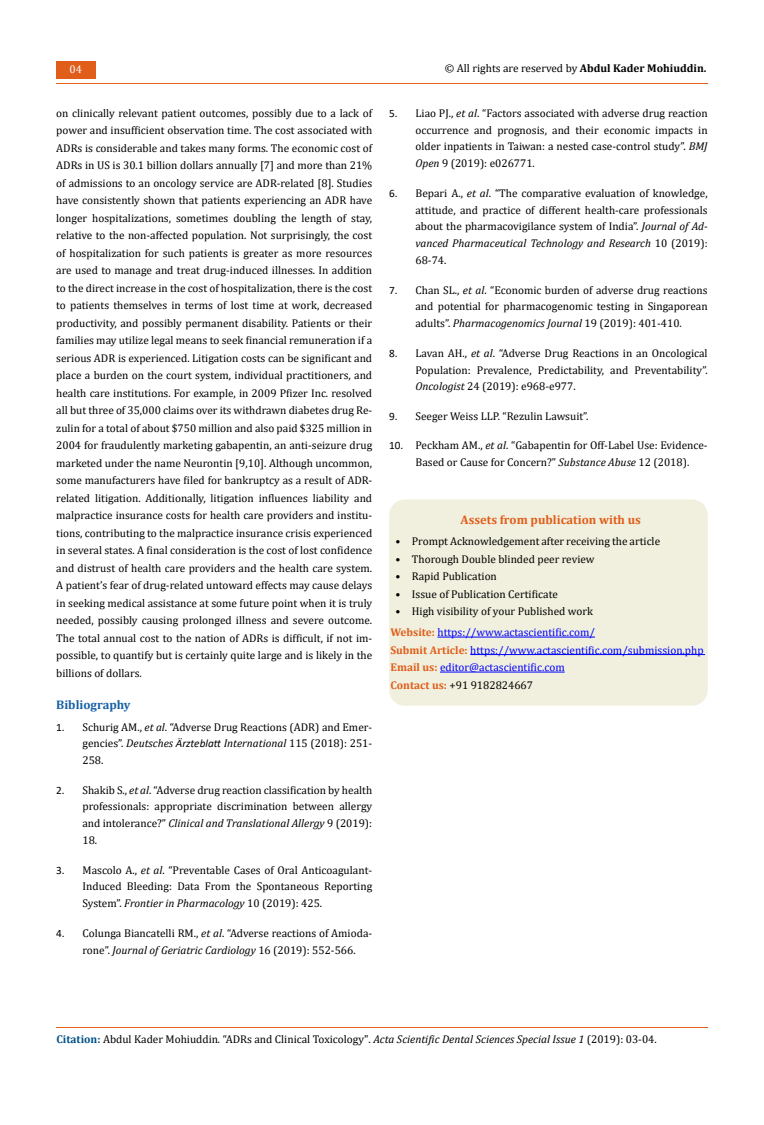
<style>
.page{position:relative;width:764px;height:1125px;background:#fff}
.page>*{position:absolute;margin:0;border:0;box-sizing:border-box;transform-origin:0 0}
.t1{font:700 12.5px "Cambria";color:#e05d1a}
.t2{font:700 12.5px "Cambria";color:#1560a6}
.t3{font:11.25px/17.5px "Cambria";color:#000;text-align:justify}
.t4{font:11.25px/17.5px "Cambria";color:#00f}
.t5{font:11.25px "Cambria";color:#fff}
.s1{font-weight:700}
.s2{font-family:"Calibri"}
.s3{font-style:italic}
.s4{font-weight:700;color:#e05d1a}
.s5{color:#000}
.s6{font-family:"Calibri";font-style:italic}
.s7{font-weight:700;color:#035089}
</style>
<div class="page">
<hr style="left:56px;top:84px;width:651px;height:1px;background:#e05d1a">
<div style="left:56px;top:61px;width:39px;height:18px;background:#e05d1a"></div>
<div style="left:390px;top:500px;width:317px;height:205px;background:#f1f0de;border-radius:15px"></div>
<div style="left:389px;top:500px;width:318px;height:206px;border:1px solid #f1f0de;border-radius:15px"></div>
<hr style="left:437px;top:637px;width:158px;height:1px;background:#00f">
<hr style="left:470px;top:654px;width:235px;height:1px;background:#00f">
<hr style="left:440px;top:672px;width:125px;height:1px;background:#00f">
<hr style="left:57px;top:1027px;width:651px;height:1px;background:#e05d1a">
<p class="t5" style="left:70px;top:62px;width:14px">04</p>
<p class="t3" style="left:445px;top:59px;width:263px">© All rights are reserved by <span class="s1">Abdul Kader Mohiuddin.</span></p>
<p class="t3" style="left:56px;top:104px;width:317px">on clinically relevant patient outcomes, possibly due to a lack of power and insufficient observation time. The cost associated with ADRs is considerable and takes many forms. The economic cost of ADRs in US is 30.1 billion dollars annually [7] and more than 21% of admissions to an oncology service are ADR-related [8]. Studies have consistently shown that patients experiencing an ADR have longer hospitalizations, sometimes doubling the length of stay, relative to the non-affected population. Not surprisingly, the cost of hospitalization for such patients is greater as more resources are used to manage and treat drug-induced illnesses. In addition to the direct increase in the cost of hospitalization, there is the cost to patients themselves in terms of lost time at work, decreased productivity, and possibly permanent disability. Patients or their families may utilize legal means to seek financial remuneration if a serious ADR is experienced. Litigation costs can be significant and place a burden on the court system, individual practitioners, and health care institutions. For example, in 2009 Pfizer Inc. resolved all but three of 35,000 claims over its withdrawn diabetes drug Re&shy;zulin for a total of about $750 million and also paid $325 million in 2004 for fraudulently marketing gabapentin, an anti-seizure drug marketed under the name Neurontin [9,10]. Although uncommon, some manufacturers have filed for bankruptcy as a result of ADR&shy;related litigation. Additionally, litigation influences liability and malpractice insurance costs for health care providers and institu&shy;tions, contributing to the malpractice insurance crisis experienced in several states. A final consideration is the cost of lost confidence and distrust of health care providers and the health care system.<br>A patient’s fear of drug-related untoward effects may cause delays in seeking medical assistance at some future point when it is truly needed, possibly causing prolonged illness and severe outcome.<br>The total annual cost to the nation of ADRs is difficult, if not im&shy;possible, to quantify but is certainly quite large and is likely in the billions of dollars.</p>
<p class="t3" style="left:415px;top:104px;width:294px;line-height:16.9px;text-indent:-26px"><span class="s2">5.</span> Liao PJ., <span class="s3">et al</span>. “Factors associated with adverse drug reaction occurrence and prognosis, and their economic impacts in older inpatients in Taiwan: a nested case-control study”. <span class="s3">BMJ Open</span> 9 (2019): e026771.</p>
<p class="t3" style="left:415px;top:184px;width:294px;line-height:16.9px;text-indent:-26px"><span class="s2">6.</span> Bepari A., <span class="s3">et al</span>. “The comparative evaluation of knowledge, attitude, and practice of different health-care professionals about the pharmacovigilance system of India”. <span class="s3">Journal of Ad&shy;vanced Pharmaceutical Technology and Research</span> 10 (2019):<br>68-74.</p>
<p class="t3" style="left:415px;top:281px;width:294px;line-height:16.9px;text-indent:-26px"><span class="s2">7.</span> Chan SL., <span class="s3">et al</span>. “Economic burden of adverse drug reactions and potential for pharmacogenomic testing in Singaporean adults”. <span class="s3">Pharmacogenomics Journal</span> 19 (2019): 401-410.</p>
<p class="t3" style="left:415px;top:344px;width:294px;line-height:16.9px;text-indent:-26px"><span class="s2">8.</span> Lavan AH., <span class="s3">et al</span>. “Adverse Drug Reactions in an Oncological Population: Prevalence, Predictability, and Preventability”.<br><span class="s3">Oncologist</span> 24 (2019): e968-e977.</p>
<p class="t3" style="left:389px;top:407px;width:201px"><span class="s2">9.</span> Seeger Weiss LLP. “Rezulin Lawsuit”.</p>
<p class="t3" style="left:415px;top:437px;width:294px;line-height:16.9px;text-indent:-26px"><span class="s2">10.</span> Peckham AM., <span class="s3">et al</span>. “Gabapentin for Off-Label Use: Evidence-<br>Based or Cause for Concern?” <span class="s3">Substance Abuse</span> 12 (2018).</p>
<p class="t1" style="left:460px;top:511px;width:182px">Assets from publication with us</p>
<p class="t3" style="left:395px;top:532px;width:266px">• Prompt Acknowledgement after receiving the article</p>
<p class="t3" style="left:395px;top:550px;width:201px">• Thorough Double blinded peer review</p>
<p class="t3" style="left:395px;top:567px;width:103px">• Rapid Publication</p>
<p class="t3" style="left:395px;top:585px;width:164px">• Issue of Publication Certificate</p>
<p class="t3" style="left:395px;top:602px;width:199px">• High visibility of your Published work</p>
<p class="t4" style="left:390px;top:624px;width:315px"><span class="s4">Website:</span> https://www.actascientific.com/<br><span class="s4">Submit Article:</span> https://www.actascientific.com/submission.php <span class="s4">Email us:</span> editor@actascientific.com<br><span class="s4">Contact us:</span> <span class="s5">+91 9182824667</span></p>
<p class="t2" style="left:56px;top:696px;width:76px">Bibliography</p>
<p class="t3" style="left:82px;top:718px;width:291px;line-height:16.9px;text-indent:-26px"><span class="s2">1.</span> Schurig AM., <span class="s3">et al</span>. “Adverse Drug Reactions (ADR) and Emer&shy;gencies”. <span class="s3">Deutsches</span> <span class="s6">Ärzteblatt</span> <span class="s3">International</span> 115 (2018): 251- 258.</p>
<p class="t3" style="left:82px;top:781px;width:291px;line-height:16.9px;text-indent:-26px"><span class="s2">2.</span> Shakib S., <span class="s3">et al</span>. “Adverse drug reaction classification by health professionals: appropriate discrimination between allergy and intolerance?” <span class="s3">Clinical and Translational Allergy</span> 9 (2019):<br>18.</p>
<p class="t3" style="left:82px;top:861px;width:291px;line-height:16.9px;text-indent:-26px"><span class="s2">3.</span> Mascolo A., <span class="s3">et al</span>. “Preventable Cases of Oral Anticoagulant-Induced Bleeding: Data From the Spontaneous Reporting System”. <span class="s3">Frontier in Pharmacology</span> 10 (2019): 425.</p>
<p class="t3" style="left:82px;top:924px;width:291px;line-height:16.9px;text-indent:-26px"><span class="s2">4.</span> Colunga Biancatelli RM., <span class="s3">et al</span>. “Adverse reactions of Amioda&shy;rone”. <span class="s3">Journal of Geriatric Cardiology</span> 16 (2019): 552-566.</p>
<p class="t3" style="left:56px;top:1031px;width:602px"><span class="s7">Citation:</span> Abdul Kader Mohiuddin<span class="s3">.</span> “ADRs and Clinical Toxicology". <span class="s3">Acta Scientific Dental Sciences Special Issue 1</span> (2019): 03-04.</p>
</div>
